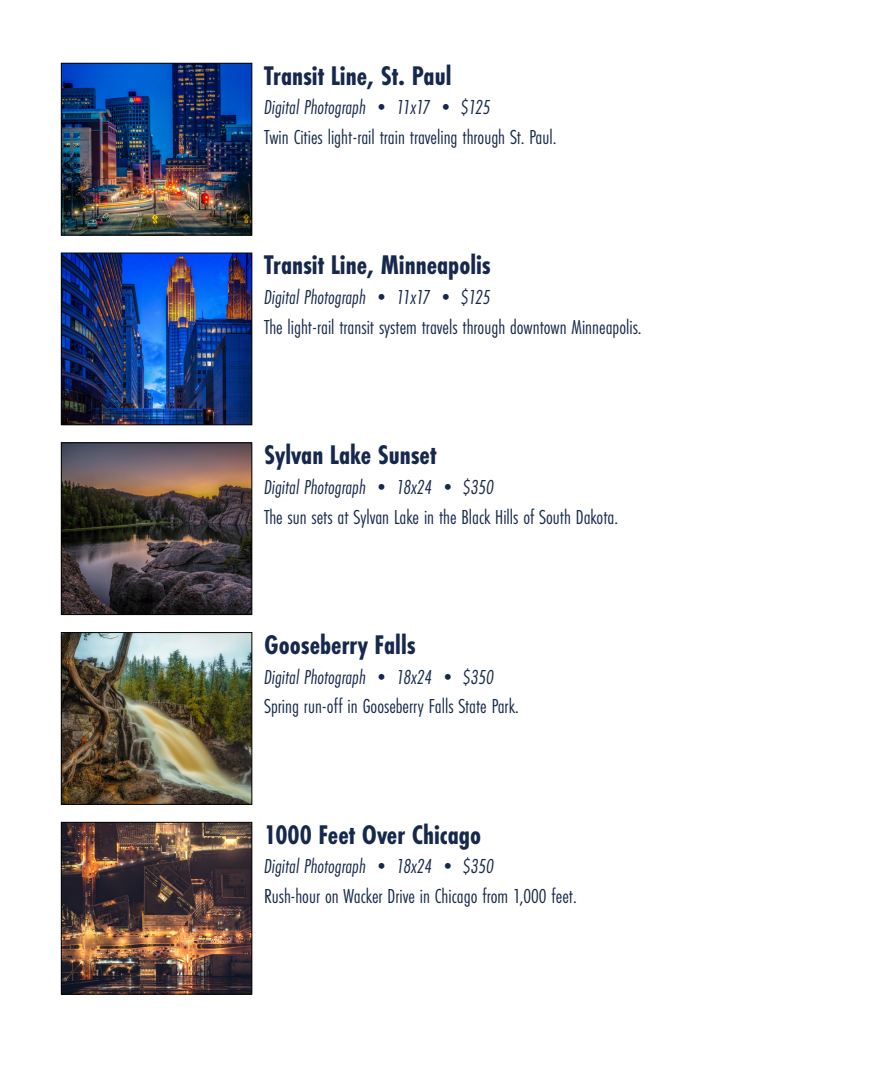
<style>
.page{position:relative;width:882px;height:1071px;background:#fff}
.page>*{position:absolute;margin:0;border:0;box-sizing:border-box;transform-origin:0 0}
.t1{font:700 28px "Futura PT Cond";color:#16284c}
.t2{font:21px "Futura PT Cond";color:#16284c}
.t3{font:italic 21px "Futura PT Cond";color:#16284c}
</style>
<div class="page">
<img style="left:63px;top:255px;width:187px;height:168px">
<div style="left:61px;top:253px;width:191px;height:172px;border:1px solid #040503"></div>
<img style="left:63px;top:634px;width:187px;height:169px">
<div style="left:61px;top:632px;width:191px;height:173px;border:1px solid #040503"></div>
<img style="left:63px;top:824px;width:187px;height:169px">
<div style="left:61px;top:822px;width:191px;height:173px;border:1px solid #040503"></div>
<img style="left:63px;top:65px;width:187px;height:168px">
<div style="left:61px;top:63px;width:191px;height:172px;border:1px solid #040503"></div>
<img style="left:63px;top:444px;width:187px;height:169px">
<div style="left:61px;top:442px;width:191px;height:173px;border:1px solid #040503"></div>
<p class="t1" style="left:264px;top:59px;width:189px">Transit Line, St. Paul</p>
<p class="t3" style="left:264px;top:95px;width:228px">Digital Photograph • 11x17 • $125</p>
<p class="t2" style="left:264px;top:125px;width:294px">Twin Cities light-rail train traveling through St. Paul.</p>
<p class="t1" style="left:264px;top:249px;width:228px">Transit Line, Minneapolis</p>
<p class="t3" style="left:264px;top:285px;width:228px">Digital Photograph • 11x17 • $125</p>
<p class="t2" style="left:264px;top:315px;width:379px">The light-rail transit system travels through downtown Minneapolis.</p>
<p class="t1" style="left:264px;top:439px;width:174px">Sylvan Lake Sunset</p>
<p class="t3" style="left:264px;top:475px;width:231px">Digital Photograph • 18x24 • $350</p>
<p class="t2" style="left:264px;top:504px;width:355px">The sun sets at Sylvan Lake in the Black Hills of South Dakota.</p>
<p class="t1" style="left:264px;top:628px;width:153px">Gooseberry Falls</p>
<p class="t3" style="left:264px;top:665px;width:231px">Digital Photograph • 18x24 • $350</p>
<p class="t2" style="left:264px;top:694px;width:256px">Spring run-off in Gooseberry Falls State Park.</p>
<p class="t1" style="left:264px;top:818px;width:218px">1000 Feet Over Chicago</p>
<p class="t3" style="left:264px;top:854px;width:231px">Digital Photograph • 18x24 • $350</p>
<p class="t2" style="left:264px;top:884px;width:314px">Rush-hour on Wacker Drive in Chicago from 1,000 feet.</p>
</div>
